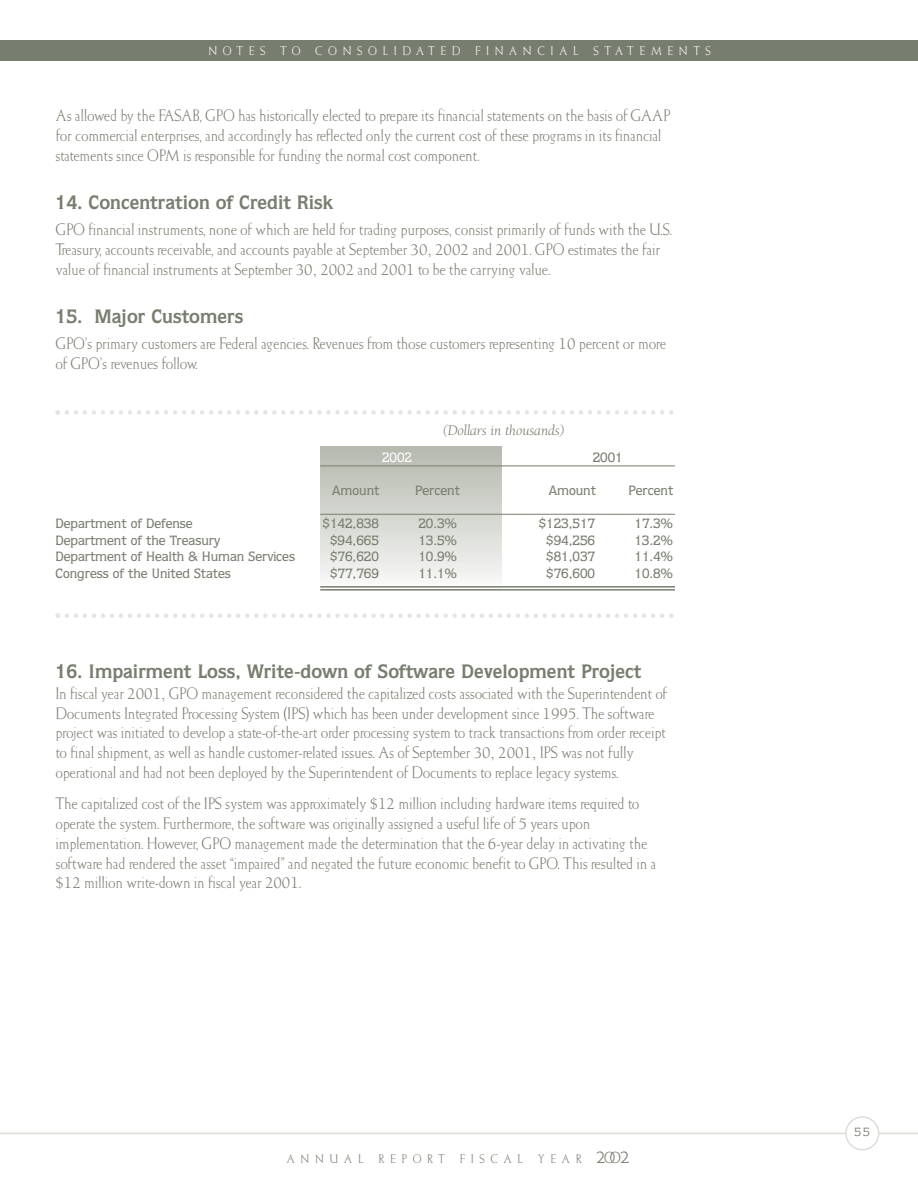
<style>
.page{position:relative;width:918px;height:1188px;background:#fff}
.page>*{position:absolute;margin:0;border:0;box-sizing:border-box;transform-origin:0 0}
.t1{font:700 19.5px "Quorum";color:#787e6f}
.t2{font:16.5px/19.8px "Elspeth";color:#787e6f}
.t3{font:italic 15px "Berkeley Oldstyle IT Cby BT";color:#787e6f}
.t4{font:500 13.5px "Quorum";color:#787e6f}
.t5{font:500 13.5px "Quorum";color:#fff}
.t6{font:12.3px "Elspeth";letter-spacing:.465em;color:#fff}
.t7{font:12.3px "Elspeth";letter-spacing:.465em;color:#787e6f}
.t8{font:12px "Quorum";color:#787e6f}
.s1{font-family:"Berkeley Oldstyle IT Cby BT"}
.s2{font-size:19.5px}
</style>
<div class="page">
<div style="left:320px;top:447px;width:182px;height:143px;background:linear-gradient(to bottom,#b2b5ab,#fafaf9)"></div>
<svg style="left:56px;top:410px;width:618px;height:5px"></svg>
<svg style="left:56px;top:613px;width:618px;height:5px"></svg>
<hr style="left:0;top:1133px;width:918px;height:1px;background:#dcded8">
<svg style="left:845px;top:1116px;width:34px;height:34px"></svg>
<div style="left:0;top:40px;width:918px;height:21px;background:#787e6f"></div>
<hr style="left:320px;top:466px;width:355px;height:1px;background:#787e6f">
<hr style="left:320px;top:514px;width:355px;height:1px;background:#787e6f">
<hr style="left:320px;top:586px;width:355px;height:2px;background:#787e6f">
<hr style="left:320px;top:589px;width:355px;height:2px;background:#787e6f">
<p class="t6" style="left:208px;top:46px;width:504px">NOTES TO CONSOLIDATED FINANCIAL STATEMENTS</p>
<p class="t2" style="left:56px;top:106px;width:616px">As allowed by the FASAB, GPO has historically elected to prepare its financial statements on the basis of GAAP for commercial enterprises, and accordingly has reflected only the current cost of these programs in its financial statements since OPM is responsible for funding the normal cost component.</p>
<p class="t1" style="left:56px;top:195px;width:280px">14. Concentration of Credit Risk</p>
<p class="t2" style="left:55px;top:220px;width:618px">GPO financial instruments, none of which are held for trading purposes, consist primarily of funds with the U.S.<br>Treasury, accounts receivable, and accounts payable at September <span class="s1">30, 2002</span> and <span class="s1">2001</span>. GPO estimates the fair value of financial instruments at September <span class="s1">30, 2002</span> and <span class="s1">2001</span> to be the carrying value.</p>
<p class="t1" style="left:56px;top:309px;width:190px">15. Major Customers</p>
<p class="t2" style="left:56px;top:335px;width:612px">GPO’s primary customers are Federal agencies. Revenues from those customers representing <span class="s1">10</span> percent or more of GPO’s revenues follow.</p>
<p class="t3" style="left:443px;top:424px;width:123px">(Dollars in thousands)</p>
<p class="t5" style="left:382px;top:453px;width:32px">2002</p>
<p class="t4" style="left:593px;top:453px;width:32px">2001</p>
<p class="t4" style="left:332px;top:486px;width:49px">Amount</p>
<p class="t4" style="left:415px;top:486px;width:47px">Percent</p>
<p class="t4" style="left:549px;top:486px;width:49px">Amount</p>
<p class="t4" style="left:628px;top:486px;width:47px">Percent</p>
<p class="t4" style="left:56px;top:519px;width:139px">Department of Defense</p>
<p class="t4" style="left:323px;top:519px;width:58px">$142,838</p>
<p class="t4" style="left:418px;top:519px;width:40px">20.3%</p>
<p class="t4" style="left:539px;top:519px;width:58px">$123,517</p>
<p class="t4" style="left:634px;top:519px;width:40px">17.3%</p>
<p class="t4" style="left:56px;top:535px;width:166px">Department of the Treasury</p>
<p class="t4" style="left:330px;top:535px;width:50px">$94,665</p>
<p class="t4" style="left:418px;top:535px;width:40px">13.5%</p>
<p class="t4" style="left:546px;top:535px;width:50px">$94,256</p>
<p class="t4" style="left:634px;top:535px;width:40px">13.2%</p>
<p class="t4" style="left:56px;top:552px;width:241px">Department of Health &amp; Human Services</p>
<p class="t4" style="left:330px;top:552px;width:50px">$76,620</p>
<p class="t4" style="left:418px;top:552px;width:40px">10.9%</p>
<p class="t4" style="left:546px;top:552px;width:50px">$81,037</p>
<p class="t4" style="left:634px;top:552px;width:40px">11.4%</p>
<p class="t4" style="left:56px;top:568px;width:177px">Congress of the United States</p>
<p class="t4" style="left:330px;top:568px;width:50px">$77,769</p>
<p class="t4" style="left:418px;top:568px;width:40px">11.1%</p>
<p class="t4" style="left:546px;top:568px;width:50px">$76,600</p>
<p class="t4" style="left:634px;top:568px;width:40px">10.8%</p>
<p class="t1" style="left:56px;top:664px;width:588px">16. Impairment Loss, Write-down of Software Development Project</p>
<p class="t2" style="left:55px;top:684px;width:613px">In fiscal year <span class="s1">2001,</span> GPO management reconsidered the capitalized costs associated with the Superintendent of Documents Integrated Processing System (IPS) which has been under development since <span class="s1">1995</span>. The software project was initiated to develop a state-of-the-art order processing system to track transactions from order receipt to final shipment, as well as handle customer-related issues. As of September <span class="s1">30, 2001,</span> IPS was not fully operational and had not been deployed by the Superintendent of Documents to replace legacy systems.</p>
<p class="t2" style="left:55px;top:794px;width:602px">The capitalized cost of the IPS system was approximately <span class="s1">$12</span> million including hardware items required to operate the system. Furthermore, the software was originally assigned a useful life of <span class="s1">5</span> years upon implementation. However, GPO management made the determination that the <span class="s1">6</span>-year delay in activating the software had rendered the asset “impaired” and negated the future economic benefit to GPO. This resulted in a <span class="s1">$12</span> million write-down in fiscal year <span class="s1">2001</span>.</p>
<p class="t7" style="left:286px;top:1154px;width:345px">ANNUAL REPORT FISCAL YEAR <span class="s2">2002</span></p>
<p class="t8" style="left:855px;top:1127px;width:17px">55</p>
</div>
